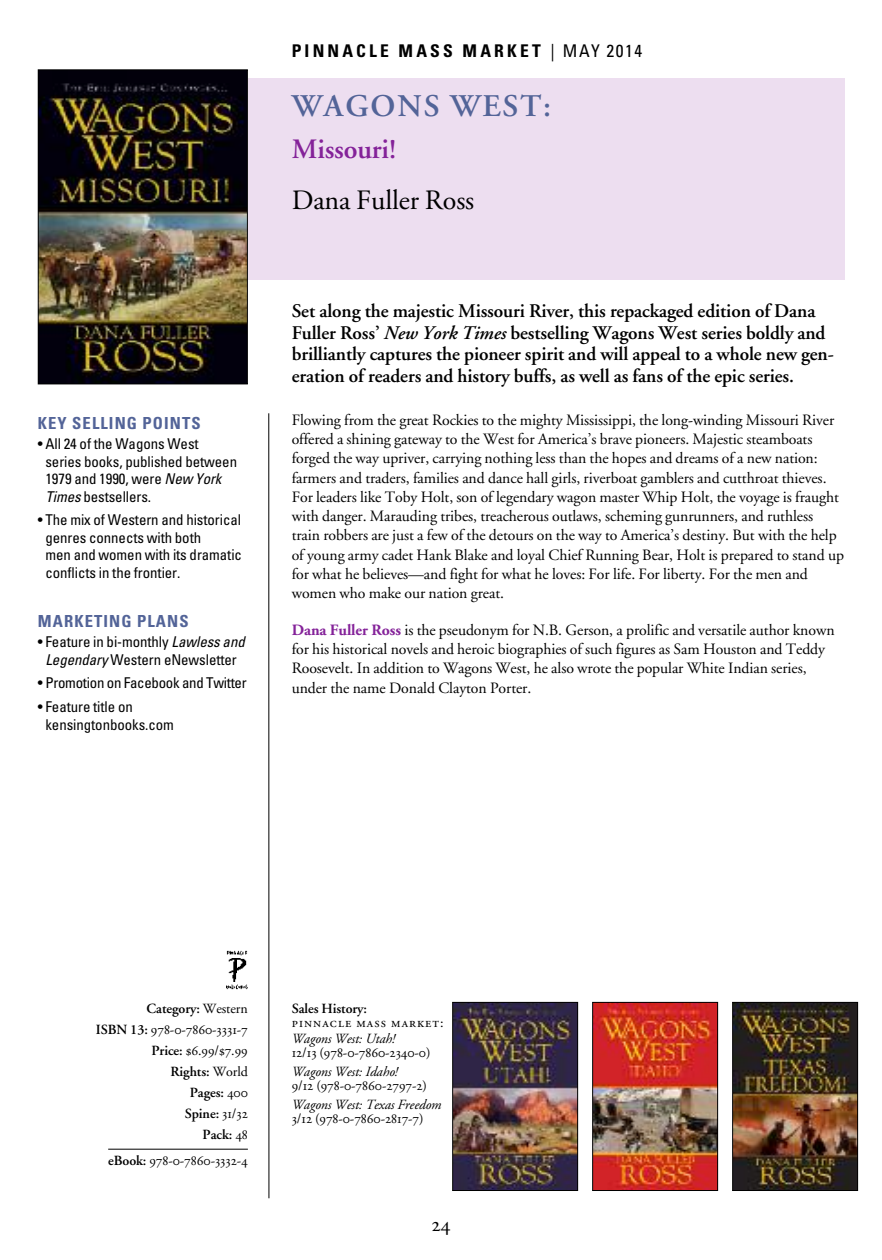
<style>
.page{position:relative;width:882px;height:1260px;background:#fff}
.page>*{position:absolute;margin:0;border:0;box-sizing:border-box;transform-origin:0 0}
.t1{font:600 31.5px "Adobe Garamond";letter-spacing:.055em;color:#536498}
.t2{font:28px "Adobe Garamond";letter-spacing:-.005em;color:#000}
.t3{font:600 28px "Adobe Garamond";letter-spacing:-.005em;color:#842299}
.t4{font:21px "Adobe Garamond Regular SC";color:#000}
.t5{font:600 19.25px/21.9px "Adobe Garamond";letter-spacing:-.005em;color:#000}
.t6{font:700 condensed 17.5px "Univers";letter-spacing:.18em;color:#000}
.t7{font:700 condensed 16.62px "Univers";letter-spacing:.065em;color:#536498}
.t8{font:15.75px/19.2px "Adobe Garamond";letter-spacing:-.005em;color:#000}
.t9{font:condensed 14.88px/17.5px "Univers";letter-spacing:-.005em;color:#000}
.t10{font:14px/21px "Adobe Garamond Regular SC";letter-spacing:-.005em;color:#000;text-align:right}
.t11{font:600 14px/21px "Adobe Garamond";letter-spacing:-.005em;color:#000;text-align:right}
.t12{font:italic 14px "Adobe Garamond";letter-spacing:-.005em;color:#000}
.t13{font:14px "Adobe Garamond Regular SC";letter-spacing:.075em;color:#000}
.s1{font-style:italic}
.s2{font-weight:400}
.s3{font-weight:700;color:#842299}
.s4{font-family:"Adobe Garamond";font-weight:600}
.s5{font-family:"Adobe Garamond Regular SC";font-weight:400}
</style>
<div class="page">
<div style="left:226px;top:78px;width:618px;height:202px;background:#eddef0"></div>
<hr style="left:268px;top:413px;width:1px;height:785px;background:#000">
<hr style="left:108px;top:1149px;width:140px;height:1px;background:#000">
<img style="left:40px;top:71px;width:206px;height:311px">
<div style="left:38px;top:69px;width:210px;height:315px;border:1px solid #000"></div>
<img style="left:226px;top:950px;width:22px;height:39px">
<img style="left:454px;top:1004px;width:122px;height:185px">
<div style="left:452px;top:1002px;width:126px;height:189px;border:1px solid #000"></div>
<img style="left:594px;top:1004px;width:122px;height:185px">
<div style="left:592px;top:1002px;width:126px;height:189px;border:1px solid #000"></div>
<img style="left:734px;top:1004px;width:122px;height:185px">
<div style="left:732px;top:1002px;width:126px;height:189px;border:1px solid #000"></div>
<p class="t7" style="left:38px;top:417px;width:164px">KEY SELLING POINTS</p>
<p class="t9" style="left:45px;top:436px;width:193px;text-indent:-8px">• All 24 of the Wagons West series books, published between<br>1979 and 1990, were <span class="s1">New York<br>Times</span> bestsellers.</p>
<p class="t9" style="left:45px;top:513px;width:198px;text-indent:-8px">• The mix of Western and historical genres connects with both<br>men and women with its dramatic conflicts in the frontier.</p>
<p class="t7" style="left:38px;top:615px;width:152px">MARKETING PLANS</p>
<p class="t9" style="left:38px;top:634px;width:209px;text-align:center">• Feature in bi-monthly <span class="s1">Lawless and<br>Legendary</span> Western eNewsletter</p>
<p class="t9" style="left:38px;top:676px;width:210px">• Promotion on Facebook and Twitter</p>
<p class="t9" style="left:45px;top:699px;width:130px;text-indent:-8px">• Feature title on kensingtonbooks.com</p>
<p class="t6" style="left:292px;top:44px;width:352px">PINNACLE MASS MARKET <span class="s2">| MAY 2014</span></p>
<h1 class="t1" style="left:292px;top:94px;width:261px">WAGONS WEST:</h1>
<h2 class="t3" style="left:292px;top:138px;width:106px">Missouri!</h2>
<h2 class="t2" style="left:292px;top:188px;width:184px">Dana Fuller Ross</h2>
<p class="t5" style="left:292px;top:301px;width:544px">Set along the majestic Missouri River, this repackaged edition of Dana Fuller Ross’ <span class="s1">New York Times</span> bestselling Wagons West series boldly and brilliantly captures the pioneer spirit and will appeal to a whole new gen&shy;eration of readers and history buffs, as well as fans of the epic series.</p>
<p class="t8" style="left:292px;top:412px;width:554px">Flowing from the great Rockies to the mighty Mississippi, the long-winding Missouri River offered a shining gateway to the West for America’s brave pioneers. Majestic steamboats forged the way upriver, carrying nothing less than the hopes and dreams of a new nation: farmers and traders, families and dance hall girls, riverboat gamblers and cutthroat thieves.<br>For leaders like Toby Holt, son of legendary wagon master Whip Holt, the voyage is fraught with danger. Marauding tribes, treacherous outlaws, scheming gunrunners, and ruthless train robbers are just a few of the detours on the way to America’s destiny. But with the help of young army cadet Hank Blake and loyal Chief Running Bear, Holt is prepared to stand up for what he believes—and fight for what he loves: For life. For liberty. For the men and women who make our nation great.</p>
<p class="t8" style="left:292px;top:622px;width:544px"><span class="s3">Dana Fuller Ross</span> is the pseudonym for N.B. Gerson, a prolific and versatile author known for his historical novels and heroic biographies of such figures as Sam Houston and Teddy Roosevelt. In addition to Wagons West, he also wrote the popular White Indian series, under the name Donald Clayton Porter.</p>
<p class="t11" style="left:147px;top:999px;width:103px">Category: <span class="s2">Western</span></p>
<p class="t10" style="left:96px;top:1020px;width:154px"><span class="s4">ISBN 13:</span> 978-0-7860-3331-7<br><span class="s4">Price:</span> $6.99/$7.99</p>
<p class="t11" style="left:171px;top:1062px;width:79px">Rights: <span class="s2">World<br></span>Pages: <span class="s5">400<br></span>Spine: <span class="s5">31/32<br></span>Pack: <span class="s5">48</span></p>
<p class="t10" style="left:108px;top:1152px;width:141px"><span class="s4">eBook:</span> 978-0-7860-3332-4</p>
<p class="t11" style="left:292px;top:999px;width:77px">Sales History:</p>
<p class="t13" style="left:292px;top:1017px;width:153px">pinnacle mass market:</p>
<p class="t12" style="left:292px;top:1033px;width:105px">Wagons West: Utah!</p>
<p class="t10" style="left:292px;top:1043px;width:140px">12/13 (978-0-7860-2340-0)</p>
<p class="t12" style="left:292px;top:1066px;width:108px">Wagons West: Idaho!</p>
<p class="t10" style="left:292px;top:1076px;width:137px">9/12 (978-0-7860-2797-2)</p>
<p class="t12" style="left:292px;top:1099px;width:151px">Wagons West: Texas Freedom</p>
<p class="t10" style="left:292px;top:1110px;width:133px">3/12 (978-0-7860-2817-7)</p>
<h3 class="t4" style="left:431px;top:1216px;width:21px">24</h3>
</div>
